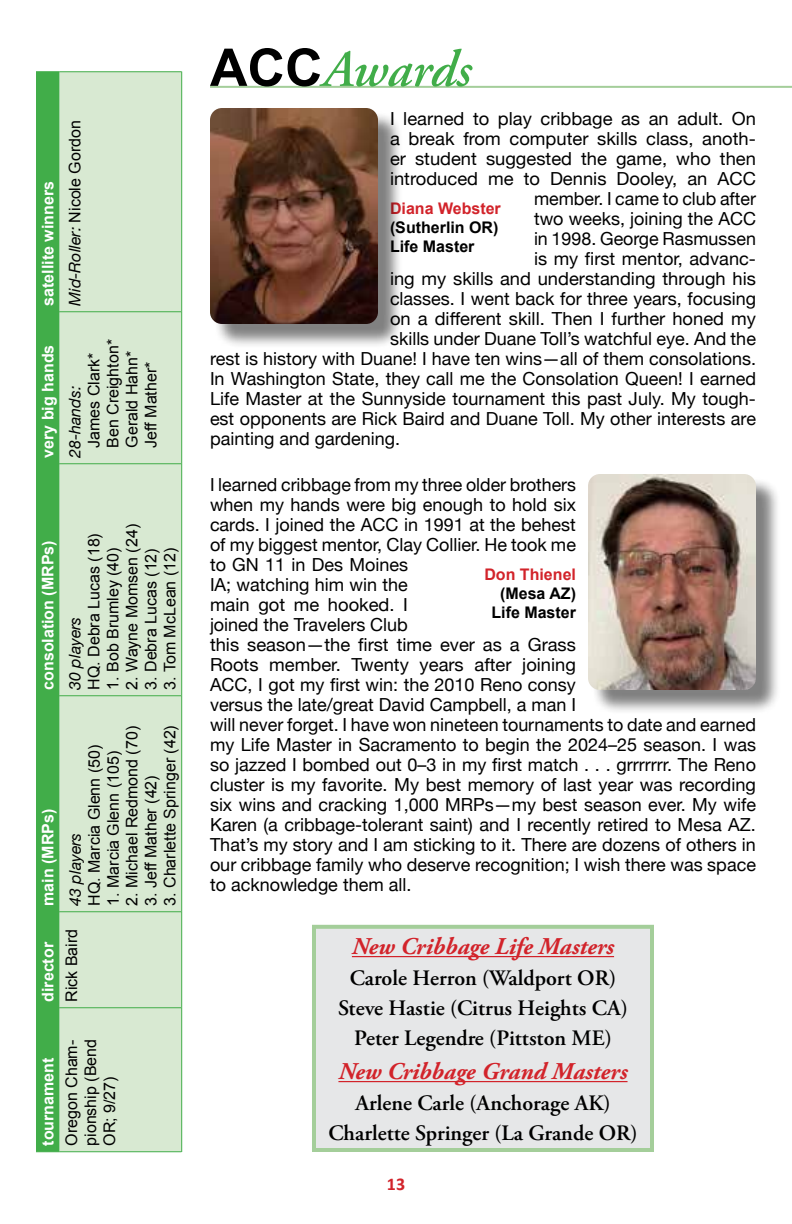
<style>
.page{position:relative;width:792px;height:1224px;background:#fff}
.page>*{position:absolute;margin:0;border:0;box-sizing:border-box;transform-origin:0 0}
.t1{font:italic 600 52px "Adobe Garamond Pro";color:#41ad49}
.t2{font:italic 700 24px "Adobe Garamond Pro";color:#d2232a}
.t3{font:600 22px/30.4px "Adobe Garamond Pro";color:#000;text-align:center}
.t4{font:18px/20px "Helvetica Neue";color:#000}
.t5{font:700 18px "Calibri";color:#d2232a}
.t6{font:16px/19px "Arial";color:#000;text-align:justify}
.t7{font:700 16px "Arial";color:#fff}
.t8{font:700 16px/19px "Arial";color:#000}
.t9{font:italic 16px "Helvetica Neue";letter-spacing:-.005em;color:#000}
.t10{font:700 16px "Arial";color:#d2232a}
.s1{font-family:"Helvetica Neue";font-style:italic}
.s2{font-family:"Arial";font-weight:700;font-style:normal;color:#000}
</style>
<div class="page">
<div style="left:60px;top:72px;width:121px;height:1079px;background:#d8e9d2"></div>
<div style="left:36px;top:71px;width:24px;height:1081px;background:#41ad49"></div>
<hr style="left:60px;top:1151px;width:121px;height:1px;background:#41ad49">
<hr style="left:60px;top:1007px;width:121px;height:1px;background:#41ad49">
<hr style="left:60px;top:911px;width:121px;height:1px;background:#41ad49">
<hr style="left:60px;top:695px;width:121px;height:1px;background:#41ad49">
<hr style="left:60px;top:463px;width:121px;height:1px;background:#41ad49">
<hr style="left:60px;top:311px;width:121px;height:1px;background:#41ad49">
<hr style="left:60px;top:71px;width:121px;height:1px;background:#41ad49">
<hr style="left:181px;top:1008px;width:1px;height:144px;background:#41ad49">
<hr style="left:181px;top:912px;width:1px;height:96px;background:#41ad49">
<hr style="left:181px;top:696px;width:1px;height:216px;background:#41ad49">
<hr style="left:181px;top:464px;width:1px;height:232px;background:#41ad49">
<hr style="left:181px;top:312px;width:1px;height:152px;background:#41ad49">
<hr style="left:181px;top:72px;width:1px;height:240px;background:#41ad49">
<div style="left:213px;top:111px;width:190px;height:238px;background:#000;opacity:.5"></div>
<img style="left:210px;top:108px;width:168px;height:216px">
<div style="left:314px;top:927px;width:338px;height:223px;background:#e6e7e8"></div>
<hr style="left:352px;top:956px;width:262px;height:1px;background:#d2232a">
<hr style="left:338px;top:1081px;width:290px;height:1px;background:#d2232a">
<div style="left:312px;top:925px;width:342px;height:227px;border:4px solid #a4ce9a"></div>
<div style="left:591px;top:477px;width:190px;height:238px;background:#000;opacity:.5"></div>
<img style="left:588px;top:474px;width:168px;height:216px">
<hr style="left:210px;top:86px;width:582px;height:2px;background:#a4ce9a">
<p class="t7" style="left:37px;top:306px;width:126px;rotate:-90deg">satellite winners</p>
<p class="t6" style="left:66px;top:306px;width:187px;rotate:-90deg"><span class="s1">Mid-Roller:</span> Nicole Gordon</p>
<p class="t7" style="left:37px;top:458px;width:114px;rotate:-90deg">very big hands</p>
<p class="t6" style="left:85px;top:448px;width:110px;text-align:left;rotate:-90deg">James Clark*<br>Ben Creighton*<br>Gerald Hahn*<br>Jeff Mather*</p>
<p class="t9" style="left:63px;top:458px;width:73px;rotate:-90deg">28-hands:</p>
<p class="t7" style="left:37px;top:690px;width:151px;rotate:-90deg">consolation (MRPs)</p>
<p class="t6" style="left:123px;top:690px;width:167px;rotate:-90deg">2. Wayne Momsen (24)</p>
<p class="t6" style="left:85px;top:690px;width:158px;rotate:-90deg">HQ. Debra Lucas (18)</p>
<p class="t6" style="left:104px;top:690px;width:144px;rotate:-90deg">1. Bob Brumley (40)</p>
<p class="t6" style="left:142px;top:690px;width:143px;rotate:-90deg">3. Debra Lucas (12)</p>
<p class="t6" style="left:161px;top:690px;width:143px;rotate:-90deg">3. Tom McLean (12)</p>
<p class="t9" style="left:63px;top:690px;width:75px;rotate:-90deg">30 players</p>
<p class="t7" style="left:37px;top:906px;width:98px;rotate:-90deg">main (MRPs)</p>
<p class="t6" style="left:161px;top:906px;width:182px;rotate:-90deg">3. Charlette Springer (42)</p>
<p class="t6" style="left:123px;top:906px;width:181px;rotate:-90deg">2. Michael Redmond (70)</p>
<p class="t6" style="left:85px;top:906px;width:162px;rotate:-90deg">HQ. Marcia Glenn (50)</p>
<p class="t6" style="left:104px;top:906px;width:156px;rotate:-90deg">1. Marcia Glenn (105)</p>
<p class="t6" style="left:142px;top:906px;width:132px;rotate:-90deg">3. Jeff Mather (42)</p>
<p class="t9" style="left:63px;top:906px;width:75px;rotate:-90deg">43 players</p>
<p class="t7" style="left:37px;top:1002px;width:61px;rotate:-90deg">director</p>
<p class="t6" style="left:62px;top:1002px;width:74px;rotate:-90deg">Rick Baird</p>
<p class="t7" style="left:37px;top:1146px;width:89px;rotate:-90deg">tournament</p>
<p class="t6" style="left:62px;top:1146px;width:108px;rotate:-90deg">Oregon Cham&shy;pionship (Bend OR; 9/27)</p>
<h1 class="t1" style="left:210px;top:39px;width:263px"><span class="s2">ACC</span>Awards</h1>
<p class="t4" style="left:390px;top:110px;width:367px">I learned to play cribbage as an adult. On</p>
<p class="t4" style="left:390px;top:130px;width:367px">a break from computer skills class, anoth-</p>
<p class="t4" style="left:390px;top:150px;width:368px">er student suggested the game, who then</p>
<p class="t4" style="left:390px;top:170px;width:367px">introduced me to Dennis Dooley, an ACC</p>
<p class="t4" style="left:534px;top:190px;width:224px">member. I came to club after</p>
<p class="t4" style="left:534px;top:210px;width:224px">two weeks, joining the ACC</p>
<p class="t4" style="left:534px;top:230px;width:223px">in 1998. George Rasmussen</p>
<p class="t4" style="left:534px;top:250px;width:224px">is my first mentor, advanc-</p>
<p class="t4" style="left:390px;top:270px;width:368px">ing my skills and understanding through his</p>
<p class="t4" style="left:390px;top:290px;width:368px">classes. I went back for three years, focusing</p>
<p class="t4" style="left:390px;top:310px;width:368px">on a different skill. Then I further honed my</p>
<p class="t4" style="left:390px;top:330px;width:368px">skills under Duane Toll’s watchful eye. And the</p>
<p class="t4" style="left:210px;top:350px;width:548px">rest is history with Duane! I have ten wins—all of them consolations.</p>
<p class="t4" style="left:210px;top:370px;width:548px">In Washington State, they call me the Consolation Queen! I earned</p>
<p class="t4" style="left:210px;top:390px;width:548px">Life Master at the Sunnyside tournament this past July. My tough-</p>
<p class="t4" style="left:210px;top:410px;width:548px">est opponents are Rick Baird and Duane Toll. My other interests are</p>
<p class="t4" style="left:210px;top:430px;width:192px">painting and gardening.</p>
<p class="t10" style="left:390px;top:197px;width:112px">Diana Webster</p>
<p class="t8" style="left:390px;top:218px;width:110px">(Sutherlin OR)<br>Life Master</p>
<p class="t4" style="left:210px;top:476px;width:548px">I learned cribbage from my three older brothers<br>when my hands were big enough to hold six<br>cards. I joined the ACC in 1991 at the behest<br>of my biggest mentor, Clay Collier. He took me<br>to GN 11 in Des Moines<br>IA; watching him win the<br>main got me hooked. I<br>joined the Travelers Club<br>this season—the first time ever as a Grass<br>Roots member. Twenty years after joining<br>ACC, I got my first win: the 2010 Reno consy<br>versus the late/great David Campbell, a man I<br>will never forget. I have won nineteen tournaments to date and earned my Life Master in Sacramento to begin the 2024–25 season. I was so jazzed I bombed out 0–3 in my first match . . . grrrrrrr. The Reno cluster is my favorite. My best memory of last year was recording six wins and cracking 1,000 MRPs—my best season ever. My wife Karen (a cribbage-tolerant saint) and I recently retired to Mesa AZ.<br>That’s my story and I am sticking to it. There are dozens of others in our cribbage family who deserve recognition; I wish there was space to acknowledge them all.</p>
<p class="t10" style="left:484px;top:563px;width:93px">Don Thienel</p>
<p class="t8" style="left:492px;top:584px;width:86px;text-align:center">(Mesa AZ)<br>Life Master</p>
<h2 class="t2" style="left:352px;top:933px;width:264px">New Cribbage Life Masters</h2>
<p class="t3" style="left:338px;top:963px;width:291px">Carole Herron (Waldport OR)<br>Steve Hastie (Citrus Heights CA)<br>Peter Legendre (Pittston ME)</p>
<h2 class="t2" style="left:338px;top:1058px;width:291px">New Cribbage Grand Masters</h2>
<p class="t3" style="left:328px;top:1088px;width:311px">Arlene Carle (Anchorage AK)<br>Charlette Springer (La Grande OR)</p>
<p class="t5" style="left:387px;top:1172px;width:20px">13</p>
</div>
